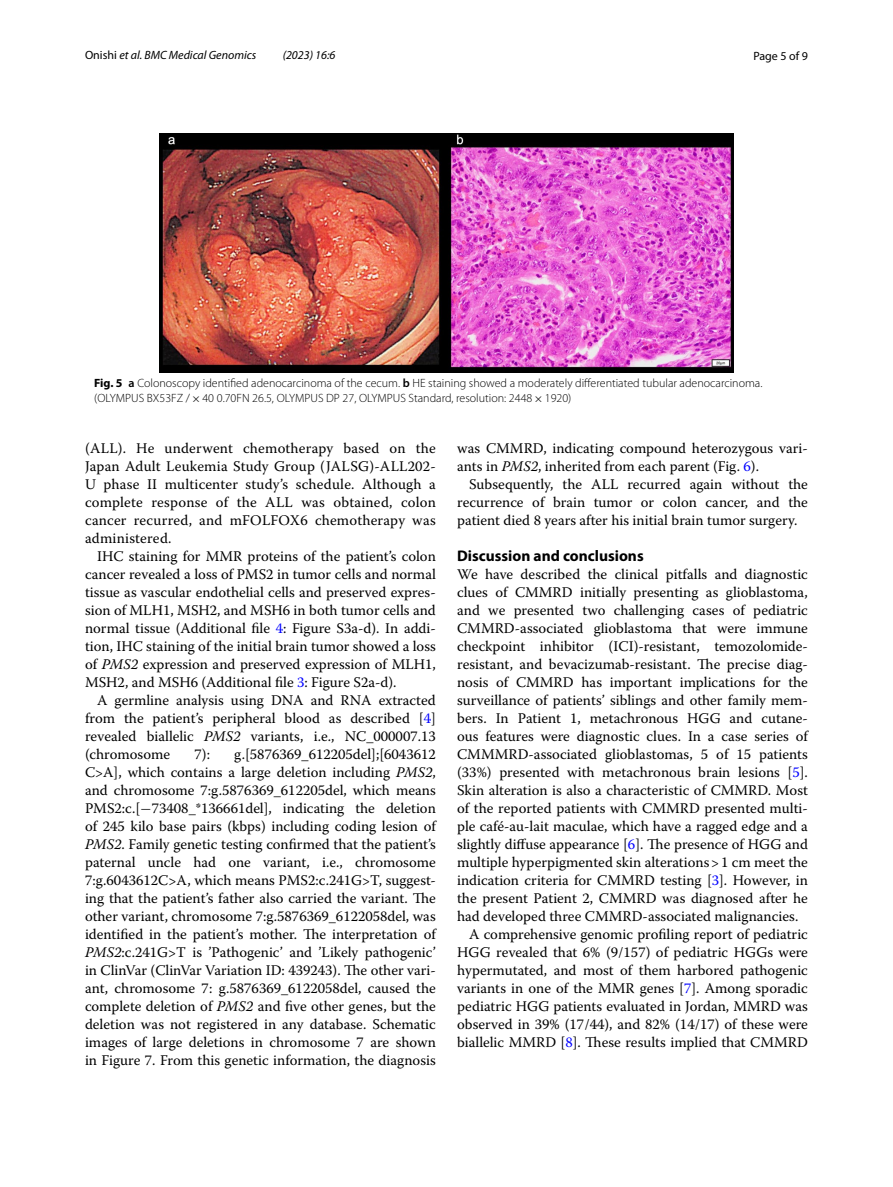
<style>
.page{position:relative;width:893px;height:1187px;background:#fff}
.page>*{position:absolute;margin:0;border:0;box-sizing:border-box;transform-origin:0 0}
.t1{font:700 15.45px "Myriad Pro";color:#000}
.t2{font:14.7px/18px "Warnock Pro";color:#000;text-align:justify}
.t3{font:300 12px/15px "Myriad Pro";color:#000}
.t4{font:italic 12px "Myriad Pro";color:#000}
.t5{font:12px "Myriad Pro";color:#000}
.s1{font-style:normal}
.s2{font-weight:700}
.s3{font-weight:600}
.s4{font-family:"MTSY";font-weight:400}
.s5{color:#00f}
.s6{font-style:italic}
.s7{font-family:"MTSY"}
</style>
<div class="page">
<img style="left:160px;top:133px;width:574px;height:239px">
<p class="t4" style="left:85px;top:48px;width:173px"><span class="s1">Onishi</span> et al. BMC Medical Genomics</p>
<p class="t4" style="left:283px;top:48px;width:54px">(2023) 16:6</p>
<p class="t5" style="left:753px;top:48px;width:56px">Page 5 of 9</p>
<p class="t3" style="left:94px;top:376px;width:670px"><span class="s2">Fig. 5</span> <span class="s3">a</span> Colonoscopy identified adenocarcinoma of the cecum. <span class="s3">b</span> HE staining showed a moderately differentiated tubular adenocarcinoma. (OLYMPUS BX53FZ /<span class="s4">×</span>40 0.70FN 26.5, OLYMPUS DP 27, OLYMPUS Standard, resolution: 2448<span class="s4">×</span>1920)</p>
<p class="t2" style="left:85px;top:438px;width:352px">(ALL). He underwent chemotherapy based on the Japan Adult Leukemia Study Group (JALSG)-ALL202- U phase II multicenter study’s schedule. Although a complete response of the ALL was obtained, colon cancer recurred, and mFOLFOX6 chemotherapy was administered.</p>
<p class="t2" style="left:85px;top:546px;width:352px;text-indent:12px">IHC staining for MMR proteins of the patient’s colon cancer revealed a loss of PMS2 in tumor cells and normal tissue as vascular endothelial cells and preserved expres&shy;sion of MLH1, MSH2, and MSH6 in both tumor cells and normal tissue (Additional file <span class="s5">4</span>: Figure S3a-d). In addi&shy;tion, IHC staining of the initial brain tumor showed a loss of <span class="s6">PMS2</span> expression and preserved expression of MLH1, MSH2, and MSH6 (Additional file <span class="s5">3</span>: Figure S2a-d).</p>
<p class="t2" style="left:85px;top:690px;width:352px;text-indent:12px">A germline analysis using DNA and RNA extracted from the patient’s peripheral blood as described [<span class="s5">4</span>] revealed biallelic <span class="s6">PMS2</span> variants, i.e., NC_000007.13 (chromosome</p>
<p class="t2" style="left:194px;top:744px;width:17px">7):</p>
<p class="t2" style="left:85px;top:744px;width:352px;text-indent:149px">g.[5876369_612205del];[6043612<br>C&gt;A], which contains a large deletion including <span class="s6">PMS2</span>, and chromosome 7:g.5876369_612205del, which means PMS2:c.[<span class="s7">−</span>73408_*136661del], indicating the deletion of 245 kilo base pairs (kbps) including coding lesion of <span class="s6">PMS2</span>. Family genetic testing confirmed that the patient’s paternal uncle had one variant, i.e., chromosome 7:g.6043612C&gt;A, which means PMS2:c.241G&gt;T, suggest&shy;ing that the patient’s father also carried the variant. The other variant, chromosome 7:g.5876369_6122058del, was identified in the patient’s mother. The interpretation of <span class="s6">PMS2</span>:c.241G&gt;T is ’Pathogenic’ and ’Likely pathogenic’ in ClinVar (ClinVar Variation ID: 439243). The other vari&shy;ant, chromosome 7: g.5876369_6122058del, caused the complete deletion of <span class="s6">PMS2</span> and five other genes, but the deletion was not registered in any database. Schematic images of large deletions in chromosome 7 are shown in Figure 7. From this genetic information, the diagnosis</p>
<p class="t2" style="left:457px;top:438px;width:352px">was CMMRD, indicating compound heterozygous vari&shy;ants in <span class="s6">PMS2</span>, inherited from each parent (Fig. <span class="s5">6</span>).</p>
<p class="t2" style="left:457px;top:474px;width:352px;text-indent:12px">Subsequently, the ALL recurred again without the recurrence of brain tumor or colon cancer, and the patient died 8 years after his initial brain tumor surgery.</p>
<p class="t1" style="left:457px;top:545px;width:188px">Discussion and conclusions</p>
<p class="t2" style="left:457px;top:564px;width:352px">We have described the clinical pitfalls and diagnostic</p>
<p class="t2" style="left:457px;top:582px;width:352px">clues of CMMRD initially presenting as glioblastoma,</p>
<p class="t2" style="left:457px;top:600px;width:352px">and we presented two challenging cases of pediatric</p>
<p class="t2" style="left:457px;top:618px;width:352px">CMMRD-associated glioblastoma that were immune</p>
<p class="t2" style="left:457px;top:636px;width:352px">checkpoint inhibitor (ICI)-resistant, temozolomide-</p>
<p class="t2" style="left:457px;top:654px;width:352px">resistant, and bevacizumab-resistant. The precise diag-</p>
<p class="t2" style="left:457px;top:672px;width:352px">nosis of CMMRD has important implications for the</p>
<p class="t2" style="left:457px;top:690px;width:352px">surveillance of patients’ siblings and other family mem-</p>
<p class="t2" style="left:457px;top:708px;width:352px">bers. In Patient 1, metachronous HGG and cutane-</p>
<p class="t2" style="left:457px;top:726px;width:352px">ous features were diagnostic clues. In a case series of</p>
<p class="t2" style="left:457px;top:744px;width:352px">CMMMRD-associated glioblastomas, 5 of 15 patients</p>
<p class="t2" style="left:457px;top:762px;width:352px">(33%) presented with metachronous brain lesions [<span class="s5">5</span>].</p>
<p class="t2" style="left:457px;top:780px;width:352px">Skin alteration is also a characteristic of CMMRD. Most</p>
<p class="t2" style="left:457px;top:798px;width:352px">of the reported patients with CMMRD presented multi-</p>
<p class="t2" style="left:457px;top:816px;width:352px">ple café-au-lait maculae, which have a ragged edge and a</p>
<p class="t2" style="left:457px;top:834px;width:352px">slightly diffuse appearance [<span class="s5">6</span>]. The presence of HGG and</p>
<p class="t2" style="left:457px;top:852px;width:352px">multiple hyperpigmented skin alterations&gt;1 cm meet the</p>
<p class="t2" style="left:457px;top:870px;width:352px">indication criteria for CMMRD testing [<span class="s5">3</span>]. However, in</p>
<p class="t2" style="left:457px;top:888px;width:352px">the present Patient 2, CMMRD was diagnosed after he</p>
<p class="t2" style="left:457px;top:906px;width:343px">had developed three CMMRD-associated malignancies.</p>
<p class="t2" style="left:469px;top:924px;width:340px">A comprehensive genomic profiling report of pediatric</p>
<p class="t2" style="left:457px;top:942px;width:352px">HGG revealed that 6% (9/157) of pediatric HGGs were</p>
<p class="t2" style="left:457px;top:960px;width:352px">hypermutated, and most of them harbored pathogenic</p>
<p class="t2" style="left:457px;top:978px;width:352px">variants in one of the MMR genes [<span class="s5">7</span>]. Among sporadic</p>
<p class="t2" style="left:457px;top:996px;width:352px">pediatric HGG patients evaluated in Jordan, MMRD was</p>
<p class="t2" style="left:457px;top:1014px;width:352px">observed in 39% (17/44), and 82% (14/17) of these were</p>
<p class="t2" style="left:457px;top:1032px;width:352px">biallelic MMRD [<span class="s5">8</span>]. These results implied that CMMRD</p>
</div>
